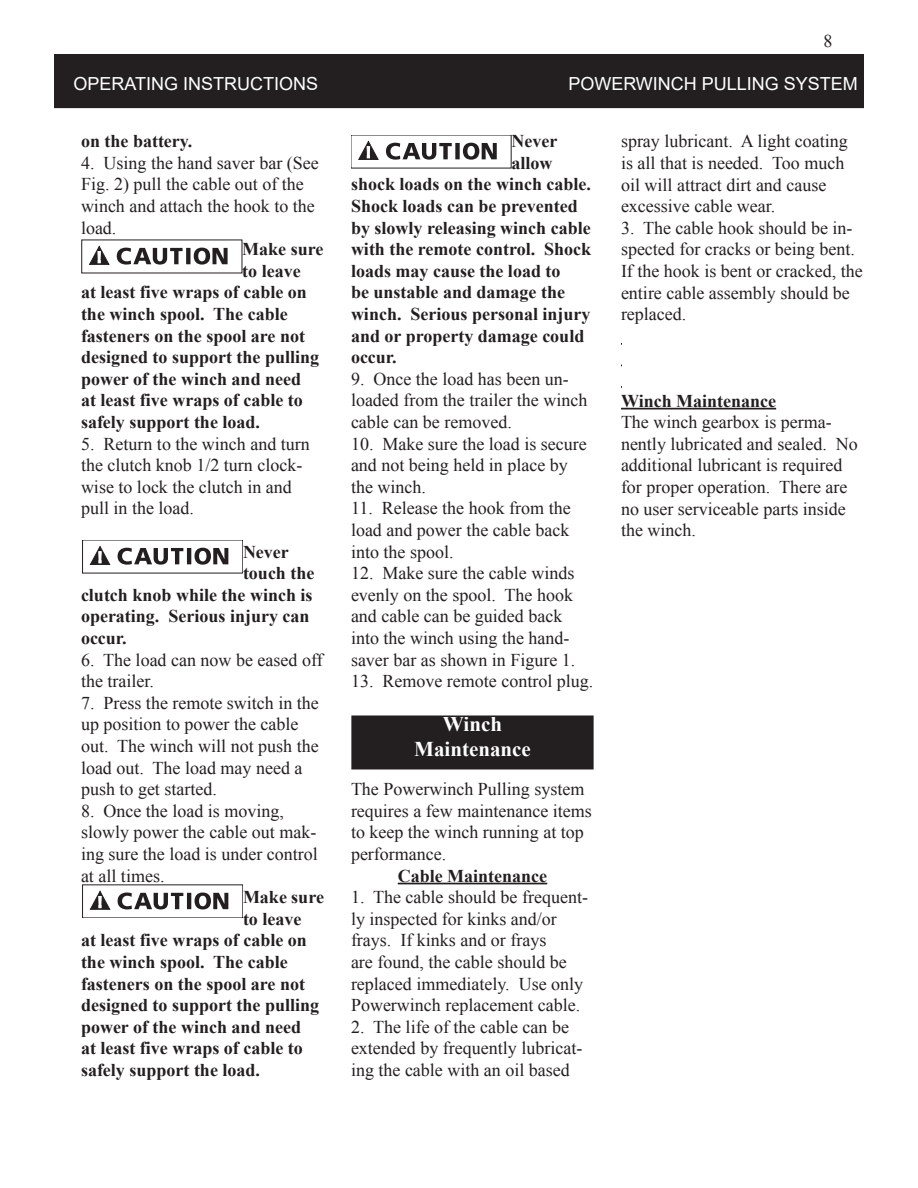
<style>
.page{position:relative;width:918px;height:1188px;background:#fff}
.page>*{position:absolute;margin:0;border:0;box-sizing:border-box;transform-origin:0 0}
.t1{font:700 21px "Times New Roman";color:#fff}
.t2{font:18px/21.6px "Times New Roman";color:#231f20}
.t3{font:700 18px "Times New Roman";color:#231f20}
.t4{font:18px "Arial";color:#fff}
</style>
<div class="page">
<div style="left:55px;top:55px;width:808px;height:52px;background:#231f20"></div>
<div style="left:54px;top:54px;width:810px;height:54px;border:2px solid #231f20"></div>
<hr style="left:398px;top:883px;width:149px;height:1px;background:#231f20">
<hr style="left:621px;top:408px;width:155px;height:1px;background:#231f20">
<svg style="left:82px;top:240px;width:160px;height:33px"></svg>
<svg style="left:83px;top:540px;width:160px;height:33px"></svg>
<svg style="left:83px;top:885px;width:160px;height:33px"></svg>
<svg style="left:351px;top:135px;width:160px;height:33px"></svg>
<div style="left:352px;top:716px;width:241px;height:53px;background:#231f20"></div>
<div style="left:351px;top:715px;width:243px;height:54px;border:2px solid #231f20"></div>
<p class="t2" style="left:824px;top:30px;width:10px">8</p>
<p class="t4" style="left:74px;top:71px;width:246px">OPERATING INSTRUCTIONS</p>
<p class="t4" style="left:568px;top:71px;width:291px">POWERWINCH PULLING SYSTEM</p>
<p class="t3" style="left:81px;top:128px;width:113px">on the battery.</p>
<p class="t2" style="left:81px;top:152px;width:239px">4. Using the hand saver bar (See<br>Fig. 2) pull the cable out of the winch and attach the hook to the load.</p>
<p class="t3" style="left:242px;top:236px;width:83px">Make sure</p>
<p class="t3" style="left:242px;top:258px;width:60px">to leave</p>
<p class="t3" style="left:81px;top:279px;width:227px">at least five wraps of cable on</p>
<p class="t3" style="left:81px;top:301px;width:208px">the winch spool. The cable</p>
<p class="t3" style="left:81px;top:323px;width:226px">fasteners on the spool are not</p>
<p class="t3" style="left:81px;top:344px;width:240px">designed to support the pulling</p>
<p class="t3" style="left:81px;top:366px;width:222px">power of the winch and need</p>
<p class="t3" style="left:81px;top:387px;width:223px">at least five wraps of cable to</p>
<p class="t3" style="left:81px;top:409px;width:181px">safely support the load.</p>
<p class="t2" style="left:81px;top:432px;width:230px">5. Return to the winch and turn the clutch knob 1/2 turn clock&shy;wise to lock the clutch in and pull in the load.</p>
<p class="t3" style="left:243px;top:539px;width:47px">Never</p>
<p class="t3" style="left:243px;top:560px;width:73px">touch the</p>
<p class="t3" style="left:81px;top:582px;width:233px">clutch knob while the winch is</p>
<p class="t3" style="left:81px;top:603px;width:230px">operating. Serious injury can</p>
<p class="t3" style="left:81px;top:625px;width:47px">occur.</p>
<p class="t2" style="left:81px;top:648px;width:243px">6. The load can now be eased off the trailer.</p>
<p class="t2" style="left:81px;top:692px;width:239px">7. Press the remote switch in the up position to power the cable out. The winch will not push the load out. The load may need a push to get started.</p>
<p class="t2" style="left:81px;top:800px;width:238px">8. Once the load is moving, slowly power the cable out mak&shy;ing sure the load is under control</p>
<p class="t2" style="left:81px;top:864px;width:85px">at all times.</p>
<p class="t3" style="left:243px;top:884px;width:82px">Make sure</p>
<p class="t3" style="left:243px;top:906px;width:60px">to leave</p>
<p class="t3" style="left:81px;top:927px;width:227px">at least five wraps of cable on</p>
<p class="t3" style="left:81px;top:949px;width:208px">the winch spool. The cable</p>
<p class="t3" style="left:81px;top:971px;width:226px">fasteners on the spool are not</p>
<p class="t3" style="left:81px;top:992px;width:240px">designed to support the pulling</p>
<p class="t3" style="left:81px;top:1014px;width:222px">power of the winch and need</p>
<p class="t3" style="left:81px;top:1035px;width:223px">at least five wraps of cable to</p>
<p class="t3" style="left:81px;top:1057px;width:181px">safely support the load.</p>
<p class="t3" style="left:511px;top:128px;width:47px">Never</p>
<p class="t3" style="left:511px;top:150px;width:43px">allow</p>
<p class="t3" style="left:351px;top:171px;width:242px">shock loads on the winch cable.</p>
<p class="t3" style="left:351px;top:193px;width:228px">Shock loads can be prevented</p>
<p class="t3" style="left:351px;top:215px;width:241px">by slowly releasing winch cable</p>
<p class="t3" style="left:351px;top:236px;width:242px">with the remote control. Shock</p>
<p class="t3" style="left:351px;top:258px;width:211px">loads may cause the load to</p>
<p class="t3" style="left:351px;top:279px;width:216px">be unstable and damage the</p>
<p class="t3" style="left:351px;top:301px;width:241px">winch. Serious personal injury</p>
<p class="t3" style="left:351px;top:323px;width:235px">and or property damage could</p>
<p class="t3" style="left:351px;top:344px;width:47px">occur.</p>
<p class="t2" style="left:351px;top:368px;width:238px">9. Once the load has been un&shy;loaded from the trailer the winch cable can be removed.</p>
<p class="t2" style="left:351px;top:432px;width:237px">10. Make sure the load is secure and not being held in place by the winch.</p>
<p class="t2" style="left:351px;top:497px;width:221px;text-align:justify">11. Release the hook from the load and power the cable back into the spool.</p>
<p class="t2" style="left:351px;top:562px;width:226px">12. Make sure the cable winds evenly on the spool. The hook and cable can be guided back into the winch using the hand&shy;saver bar as shown in Figure 1.</p>
<p class="t2" style="left:351px;top:670px;width:244px">13. Remove remote control plug.</p>
<p class="t1" style="left:443px;top:709px;width:61px">Winch</p>
<p class="t1" style="left:414px;top:734px;width:118px">Maintenance</p>
<p class="t2" style="left:351px;top:778px;width:242px">The Powerwinch Pulling system requires a few maintenance items to keep the winch running at top performance.</p>
<p class="t3" style="left:398px;top:863px;width:151px">Cable Maintenance</p>
<p class="t2" style="left:351px;top:886px;width:239px">1. The cable should be frequent&shy;ly inspected for kinks and/or frays. If kinks and or frays<br>are found, the cable should be replaced immediately. Use only<br>Powerwinch replacement cable.</p>
<p class="t2" style="left:351px;top:1016px;width:233px">2. The life of the cable can be extended by frequently lubricat&shy;ing the cable with an oil based</p>
<p class="t2" style="left:621px;top:130px;width:228px">spray lubricant. A light coating is all that is needed. Too much oil will attract dirt and cause excessive cable wear.</p>
<p class="t2" style="left:621px;top:217px;width:243px">3. The cable hook should be in&shy;spected for cracks or being bent.<br>If the hook is bent or cracked, the entire cable assembly should be replaced.</p>
<p class="t3" style="left:621px;top:388px;width:157px">Winch Maintenance</p>
<p class="t2" style="left:621px;top:411px;width:238px">The winch gearbox is perma&shy;nently lubricated and sealed. No additional lubricant is required for proper operation. There are no user serviceable parts inside the winch.</p>
</div>
